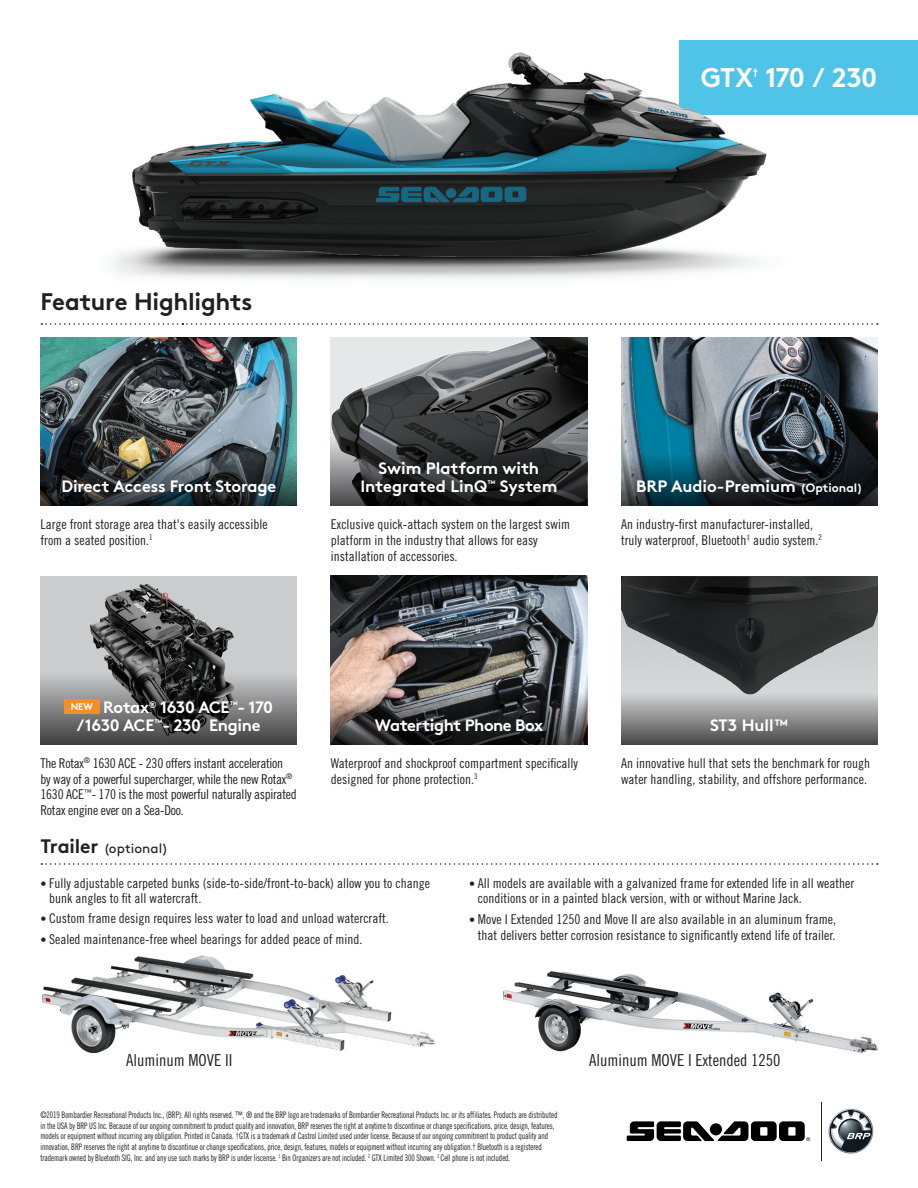
<style>
.page{position:relative;width:918px;height:1188px;background:#fff}
.page>*{position:absolute;margin:0;border:0;box-sizing:border-box;transform-origin:0 0}
.t1{font:700 27px "Brown Std";letter-spacing:-.03em;color:#fff}
.t2{font:700 24px "Brown Std";letter-spacing:-.01em;color:#231f20}
.t3{font:700 16.5px/18.1px "Brown Std";letter-spacing:-.015em;color:#fff;text-align:center}
.t4{font:16.5px "Trade Gothic LT Std Cn 18";color:#231f20}
.t5{font:13.5px/15px "Trade Gothic LT Std Cn 18";color:#231f20}
.Texte_tableau{font:13.5px/15.8px "Trade Gothic LT Pro Cn 18";color:#231f20}
.Texte_tableau-2{font:13.5px/15.8px "Trade Gothic LT Pro Cn 18";letter-spacing:-.02em;color:#231f20}
.t6{font:13.5px "Brown Std";letter-spacing:.005em;color:#231f20}
.t7{font:700 9.6px "Brown Std";color:#fff}
.t8{font:9px/10.8px "Trade Gothic LT Std Cn 18";letter-spacing:-.01em;color:#231f20;scale:.86 1}
.s1{font-size:12px}
.s2{font-weight:700;font-size:19.5px}
.s3{font-family:"Trade Gothic LT Pro Cn 18";font-size:12px}
</style>
<div class="page">
<div style="left:40px;top:576px;width:257px;height:169px;background:#cbccce"></div>
<img style="left:90px;top:583px;width:144px;height:89px">
<img style="left:114px;top:40px;width:653px;height:360px">
<img style="left:621px;top:576px;width:257px;height:116px">
<img style="left:621px;top:337px;width:257px;height:116px">
<svg style="left:331px;top:337px;width:256px;height:98px;background:#6a6c6d"></svg>
<svg style="left:627px;top:1121px;width:183px;height:20px"></svg>
<hr style="left:821px;top:1102px;width:1px;height:59px;background:#231f20">
<svg style="left:828px;top:1108px;width:46px;height:46px"></svg>
<img style="left:40px;top:337px;width:257px;height:169px">
<img style="left:331px;top:576px;width:256px;height:116px">
<div style="left:680px;top:40px;width:238px;height:75px;background:#50c3e9"></div>
<svg style="left:41px;top:323px;width:837px;height:8px"></svg>
<svg style="left:41px;top:863px;width:837px;height:2px"></svg>
<img style="left:42px;top:955px;width:393px;height:97px">
<img style="left:504px;top:971px;width:374px;height:81px">
<img style="left:41px;top:453px;width:256px;height:53px">
<svg style="left:331px;top:435px;width:256px;height:71px;background:#303132"></svg>
<svg style="left:621px;top:453px;width:257px;height:53px;background:#20343c"></svg>
<svg style="left:40px;top:672px;width:257px;height:73px;background:#636364"></svg>
<div style="left:64px;top:699px;width:35px;height:15px;background:#f68e26"></div>
<svg style="left:331px;top:692px;width:256px;height:53px;background:#424040"></svg>
<div style="left:621px;top:692px;width:257px;height:53px;background:linear-gradient(to bottom,#d6d7d9,#484546)"></div>
<p class="t1" style="left:701px;top:61px;width:178px">GTX 170 / 230</p>
<p class="t7" style="left:753px;top:66px;width:7px">†</p>
<p class="t2" style="left:41px;top:287px;width:213px">Feature Highlights</p>
<p class="t3" style="left:61px;top:477px;width:216px">Direct Access Front Storage</p>
<p class="Texte_tableau" style="left:40px;top:516px;width:229px">Large front storage area that's easily accessible from a seated position.<sup>1</sup></p>
<p class="t3" style="left:360px;top:459px;width:199px">Swim Platform with<br>Integrated LinQ<sup>™</sup> System</p>
<p class="Texte_tableau" style="left:331px;top:516px;width:241px">Exclusive quick-attach system on the largest swim platform in the industry that allows for easy installation of accessories.</p>
<p class="t3" style="left:636px;top:477px;width:228px">BRP Audio-Premium <span class="s1">(Optional)</span></p>
<p class="Texte_tableau" style="left:621px;top:516px;width:202px">An industry-first manufacturer-installed, truly waterproof, Bluetooth<sup>‡</sup> audio system.<sup>2</sup></p>
<p class="t3" style="left:77px;top:698px;width:198px;text-align:left;text-indent:26px">Rotax<sup>®</sup> 1630 ACE<sup>™</sup>- 170 /1630 ACE<sup>™</sup>- 230 Engine</p>
<p class="t7" style="left:71px;top:701px;width:24px">NEW</p>
<p class="Texte_tableau-2" style="left:40px;top:755px;width:258px">The Rotax<sup>®</sup> 1630 ACE - 230 offers instant acceleration by way of a powerful supercharger, while the new Rotax<sup>® </sup>1630 ACE<sup>™</sup>- 170 is the most powerful naturally aspirated Rotax engine ever on a Sea-Doo.</p>
<p class="t3" style="left:375px;top:716px;width:170px">Watertight Phone Box</p>
<p class="t3" style="left:710px;top:716px;width:80px">ST3 Hull™</p>
<p class="Texte_tableau" style="left:331px;top:755px;width:249px">Waterproof and shockproof compartment specifically designed for phone protection.<sup>3</sup></p>
<p class="Texte_tableau" style="left:621px;top:755px;width:250px">An innovative hull that sets the benchmark for rough water handling, stability, and offshore performance.</p>
<p class="t6" style="left:41px;top:841px;width:129px"><span class="s2">Trailer</span> (optional)</p>
<p class="t5" style="left:49px;top:876px;width:382px;text-indent:-9px"><span class="s3">•</span> Fully adjustable carpeted bunks (side-to-side/front-to-back) allow you to change bunk angles to fit all watercraft.</p>
<p class="t5" style="left:40px;top:911px;width:350px"><span class="s3">•</span> Custom frame design requires less water to load and unload watercraft.</p>
<p class="t5" style="left:40px;top:931px;width:324px"><span class="s3">•</span> Sealed maintenance-free wheel bearings for added peace of mind.</p>
<p class="t5" style="left:478px;top:876px;width:378px;text-indent:-9px"><span class="s3">•</span> All models are available with a galvanized frame for extended life in all weather conditions or in a painted black version, with or without Marine Jack.</p>
<p class="t5" style="left:469px;top:911px;width:368px;line-height:15.8px;text-align:center"><span class="s3">•</span> Move I Extended 1250 and Move II are also available in an aluminum frame, that delivers better corrosion resistance to significantly extend life of trailer.</p>
<p class="t4" style="left:126px;top:1050px;width:108px">Aluminum MOVE II</p>
<p class="t4" style="left:589px;top:1050px;width:193px">Aluminum MOVE I Extended 1250</p>
<p class="t8" style="left:40px;top:1109px;width:603px">©2019 Bombardier Recreational Products Inc., (BRP). All rights reserved. ™, ® and the BRP logo are trademarks of Bombardier Recreational Products Inc. or its affiliates. Products are distributed in the USA by BRP US Inc. Because of our ongoing commitment to product quality and innovation, BRP reserves the right at anytime to discontinue or change specifications, price, design, features, models or equipment without incurring any obligation. Printed in Canada. †GTX is a trademark of Castrol Limited used under license. Because of our ongoing commitment to product quality and innovation, BRP reserves the right at anytime to discontinue or change specifications, price, design, features, models or equipment without incurring any obligation.† Bluetooth is a registered trademark owned by Bluetooth SIG, Inc. and any use such marks by BRP is under liscense. <sup>1</sup> Bin Organizers are not included. <sup>2</sup> GTX Limited 300 Shown. <sup>3</sup> Cell phone is not included.</p>
</div>
